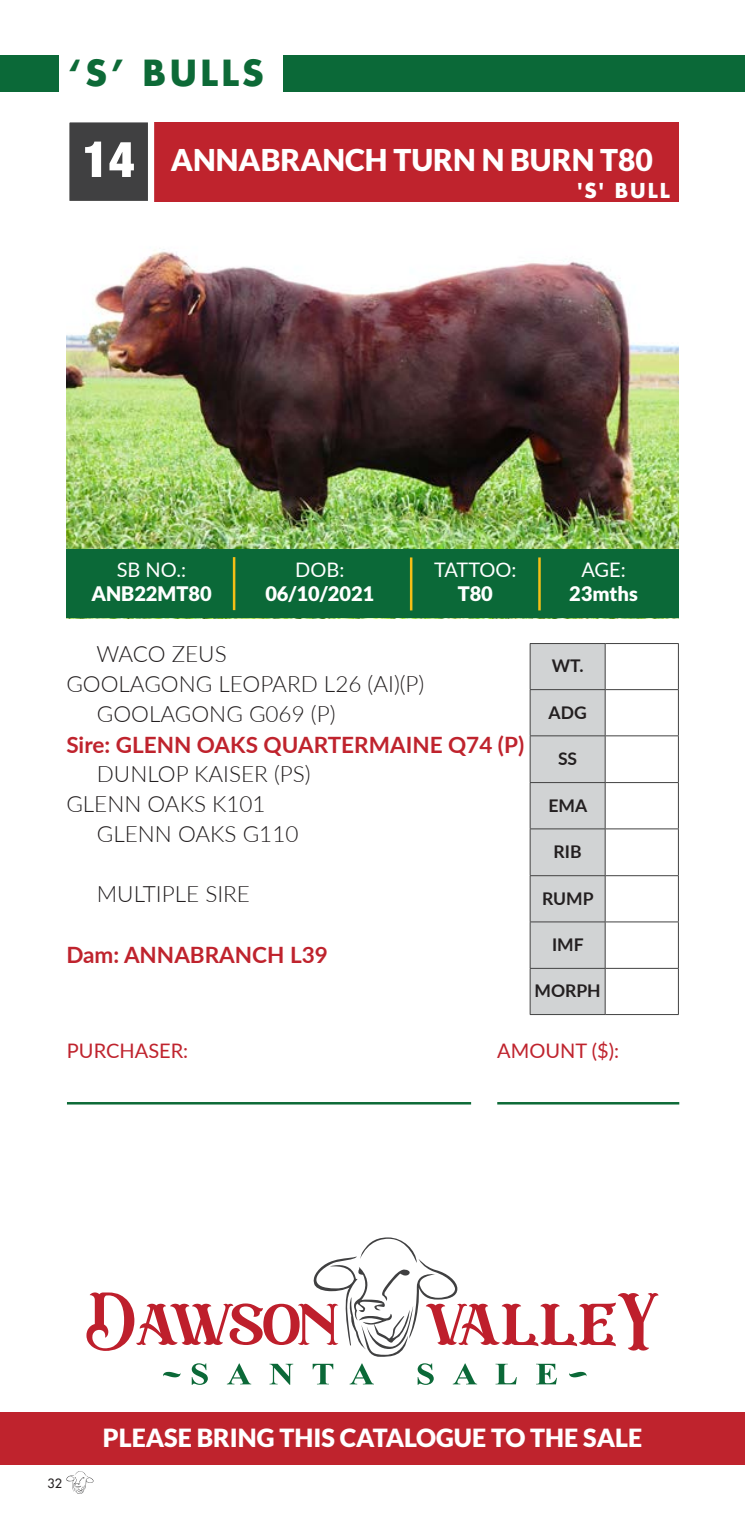
<style>
.page{position:relative;width:745px;height:1531px;background:#fff}
.page>*{position:absolute;margin:0;border:0;box-sizing:border-box;transform-origin:0 0}
.t1{font:900 condensed 50px "Helvetica Neue";color:#fff}
.t2{font:700 35px "Futura";letter-spacing:.1em;color:#0d6a37}
.t3{font:900 30px "Lato";color:#fff}
.t4{font:900 25px "Lato";color:#fff}
.t5{font:300 22.5px "Lato";color:#231f20}
.t6{font:700 22.5px "Lato";color:#bf232d}
.t7{font:900 20px/24px "Lato";color:#fff;text-align:center}
.t8{font:20px "Lato";color:#bf232d}
.t9{font:20px/24px "Lato";color:#fff;text-align:center}
.t10{font:700 20px "Futura";color:#fff}
.t11{font:700 17.5px "Lato";color:#231f20}
.t12{font:12.5px "Futura";color:#231f20}
.s1{font-weight:400}
.s2{font-weight:900}
</style>
<div class="page">
<svg style="left:66px;top:1471px;width:27px;height:23px"></svg>
<img style="left:66px;top:249px;width:612px;height:301px">
<div style="left:66px;top:122px;width:612px;height:79px;background:#bf232d"></div>
<div style="left:66px;top:550px;width:612px;height:68px;background:#0b6938"></div>
<div style="left:63px;top:116px;width:91px;height:91px;background:#404041;border:6px solid #fff"></div>
<hr style="left:233px;top:557px;width:2px;height:53px;background:#f5bf16">
<hr style="left:409px;top:557px;width:3px;height:53px;background:#f5bf16">
<hr style="left:538px;top:557px;width:2px;height:53px;background:#f5bf16">
<hr style="left:67px;top:1102px;width:404px;height:2px;background:#0d6a37">
<hr style="left:497px;top:1102px;width:181px;height:2px;background:#0d6a37">
<div style="left:530px;top:644px;width:74px;height:370px;background:#d1d3d4"></div>
<hr style="left:529px;top:643px;width:75px;height:1px;background:#424242">
<hr style="left:529px;top:644px;width:1px;height:45px;background:#424242">
<hr style="left:604px;top:643px;width:74px;height:1px;background:#424242">
<hr style="left:604px;top:644px;width:1px;height:45px;background:#424242">
<hr style="left:677px;top:644px;width:1px;height:45px;background:#424242">
<hr style="left:529px;top:689px;width:75px;height:1px;background:#424242">
<hr style="left:529px;top:690px;width:1px;height:45px;background:#424242">
<hr style="left:604px;top:689px;width:74px;height:1px;background:#424242">
<hr style="left:604px;top:690px;width:1px;height:45px;background:#424242">
<hr style="left:677px;top:690px;width:1px;height:45px;background:#424242">
<hr style="left:529px;top:735px;width:75px;height:1px;background:#424242">
<hr style="left:529px;top:736px;width:1px;height:46px;background:#424242">
<hr style="left:604px;top:735px;width:74px;height:1px;background:#424242">
<hr style="left:604px;top:736px;width:1px;height:46px;background:#424242">
<hr style="left:677px;top:736px;width:1px;height:46px;background:#424242">
<hr style="left:529px;top:782px;width:75px;height:1px;background:#424242">
<hr style="left:529px;top:783px;width:1px;height:45px;background:#424242">
<hr style="left:604px;top:782px;width:74px;height:1px;background:#424242">
<hr style="left:604px;top:783px;width:1px;height:45px;background:#424242">
<hr style="left:677px;top:783px;width:1px;height:45px;background:#424242">
<hr style="left:529px;top:828px;width:75px;height:1px;background:#424242">
<hr style="left:529px;top:829px;width:1px;height:46px;background:#424242">
<hr style="left:604px;top:828px;width:74px;height:1px;background:#424242">
<hr style="left:604px;top:829px;width:1px;height:46px;background:#424242">
<hr style="left:677px;top:829px;width:1px;height:46px;background:#424242">
<hr style="left:529px;top:875px;width:75px;height:1px;background:#424242">
<hr style="left:529px;top:876px;width:1px;height:45px;background:#424242">
<hr style="left:604px;top:875px;width:74px;height:1px;background:#424242">
<hr style="left:604px;top:876px;width:1px;height:45px;background:#424242">
<hr style="left:677px;top:876px;width:1px;height:45px;background:#424242">
<hr style="left:529px;top:921px;width:75px;height:1px;background:#424242">
<hr style="left:529px;top:922px;width:1px;height:46px;background:#424242">
<hr style="left:604px;top:921px;width:74px;height:1px;background:#424242">
<hr style="left:604px;top:922px;width:1px;height:46px;background:#424242">
<hr style="left:677px;top:922px;width:1px;height:46px;background:#424242">
<hr style="left:529px;top:968px;width:75px;height:1px;background:#424242">
<hr style="left:529px;top:969px;width:1px;height:45px;background:#424242">
<hr style="left:604px;top:968px;width:74px;height:1px;background:#424242">
<hr style="left:604px;top:969px;width:1px;height:45px;background:#424242">
<hr style="left:677px;top:969px;width:1px;height:45px;background:#424242">
<hr style="left:529px;top:1014px;width:75px;height:1px;background:#424242">
<hr style="left:604px;top:1014px;width:74px;height:1px;background:#424242">
<div style="left:0;top:55px;width:59px;height:37px;background:#0b6938"></div>
<div style="left:283px;top:55px;width:461px;height:37px;background:#0b6938"></div>
<div style="left:0;top:1412px;width:744px;height:52px;background:#bf232d"></div>
<svg style="left:86px;top:1237px;width:572px;height:120px"></svg>
<svg style="left:192px;top:1363px;width:16px;height:22px"></svg>
<svg style="left:227px;top:1363px;width:24px;height:21px"></svg>
<svg style="left:269px;top:1364px;width:24px;height:21px"></svg>
<svg style="left:312px;top:1364px;width:21px;height:20px"></svg>
<svg style="left:349px;top:1363px;width:25px;height:21px"></svg>
<svg style="left:417px;top:1363px;width:16px;height:22px"></svg>
<svg style="left:452px;top:1363px;width:25px;height:21px"></svg>
<svg style="left:495px;top:1364px;width:21px;height:20px"></svg>
<svg style="left:536px;top:1364px;width:20px;height:20px"></svg>
<svg style="left:163px;top:1372px;width:17px;height:5px"></svg>
<svg style="left:569px;top:1372px;width:17px;height:5px"></svg>
<p class="t2" style="left:69px;top:50px;width:196px">‘S’ BULLS</p>
<p class="t1" style="left:83px;top:118px;width:54px">14</p>
<p class="t3" style="left:171px;top:142px;width:483px">ANNABRANCH TURN N BURN T80</p>
<p class="t10" style="left:577px;top:177px;width:94px">'S' BULL</p>
<p class="t9" style="left:117px;top:557px;width:71px">SB NO.:</p>
<p class="t7" style="left:91px;top:581px;width:122px">ANB22MT80</p>
<p class="t7" style="left:265px;top:557px;width:110px"><span class="s1">DOB:<br></span>06/10/2021</p>
<p class="t7" style="left:568px;top:557px;width:70px"><span class="s1">AGE:<br></span>23mths</p>
<p class="t9" style="left:433px;top:557px;width:84px">TATTOO:<br><span class="s2">T80</span></p>
<p class="t5" style="left:96px;top:639px;width:132px">WACO ZEUS</p>
<p class="t5" style="left:66px;top:669px;width:359px">GOOLAGONG LEOPARD L26 (AI)(P)</p>
<p class="t5" style="left:97px;top:699px;width:240px">GOOLAGONG G069 (P)</p>
<p class="t6" style="left:66px;top:728px;width:459px">Sire: GLENN OAKS QUARTERMAINE Q74 (P)</p>
<p class="t5" style="left:97px;top:759px;width:215px">DUNLOP KAISER (PS)</p>
<p class="t5" style="left:66px;top:789px;width:201px">GLENN OAKS K101</p>
<p class="t5" style="left:97px;top:819px;width:203px">GLENN OAKS G110</p>
<p class="t5" style="left:97px;top:879px;width:154px">MULTIPLE SIRE</p>
<p class="t6" style="left:66px;top:938px;width:263px">Dam: ANNABRANCH L39</p>
<p class="t11" style="left:551px;top:653px;width:33px">WT.</p>
<p class="t11" style="left:548px;top:699px;width:40px">ADG</p>
<p class="t11" style="left:557px;top:746px;width:21px">SS</p>
<p class="t11" style="left:548px;top:792px;width:40px">EMA</p>
<p class="t11" style="left:553px;top:839px;width:29px">RIB</p>
<p class="t11" style="left:541px;top:885px;width:53px">RUMP</p>
<p class="t11" style="left:551px;top:932px;width:33px">IMF</p>
<p class="t11" style="left:534px;top:978px;width:68px">MORPH</p>
<p class="t8" style="left:67px;top:1036px;width:123px">PURCHASER:</p>
<p class="t8" style="left:497px;top:1036px;width:123px">AMOUNT ($):</p>
<p class="t12" style="left:47px;top:1475px;width:16px">32</p>
<p class="t4" style="left:103px;top:1423px;width:540px">PLEASE BRING THIS CATALOGUE TO THE SALE</p>
</div>
